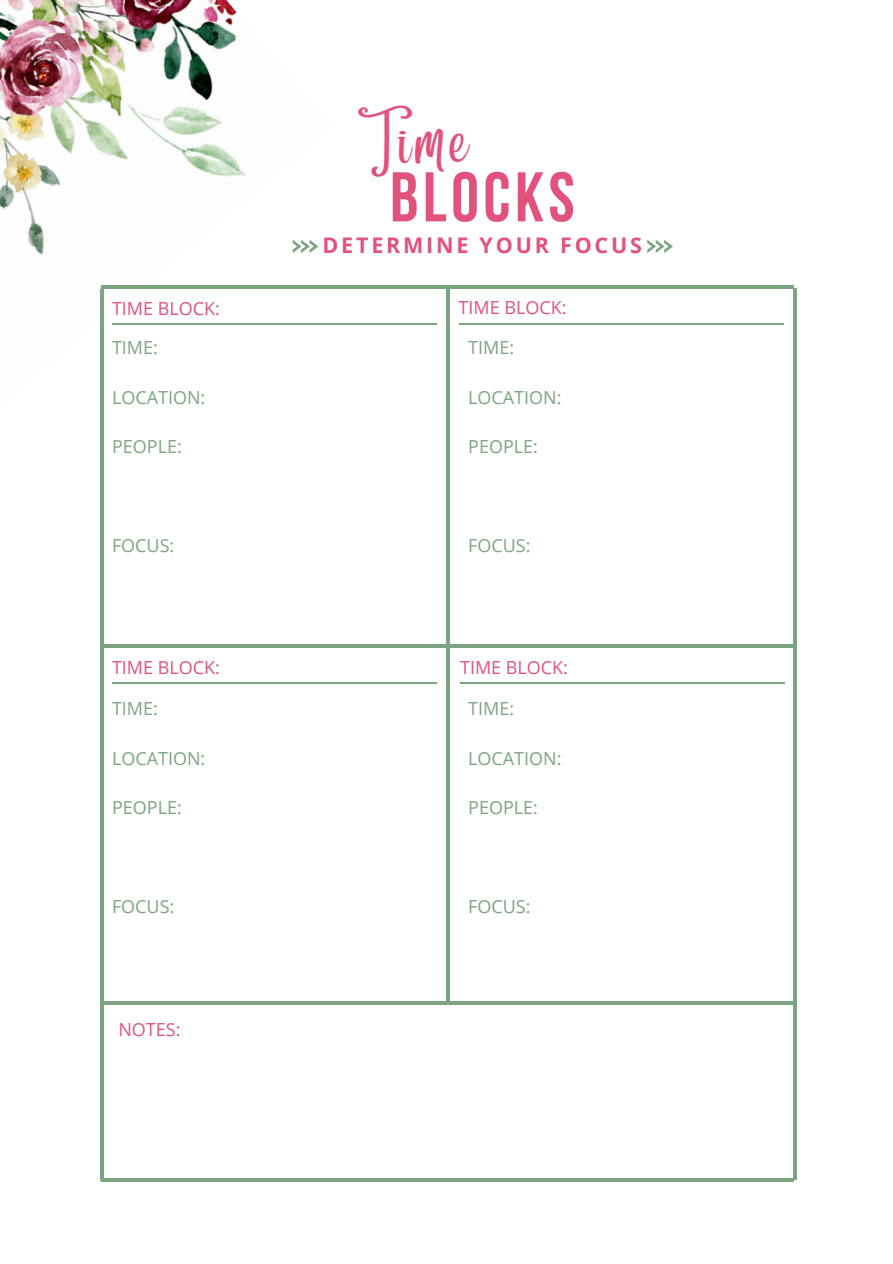
<style>
.page{position:relative;width:893px;height:1264px;background:#fff}
.page>*{position:absolute;margin:0;border:0;box-sizing:border-box;transform-origin:0 0}
.t1{font:700 70.05px "Bebas Neue";letter-spacing:.065em;color:#e1527d}
.t2{font:49.05px "Angelina";color:#e1527d}
.t3{font:700 21.45px "Open Sans";letter-spacing:.13em;color:#e1527d}
.t4{font:18px "Open Sans";color:#7da481}
.t5{font:18px "Open Sans";color:#e1527d}
</style>
<div class="page">
<img style="left:0;top:0;width:332px;height:514px">
<hr style="left:101px;top:286px;width:692px;height:3px;background:#7da481">
<hr style="left:102px;top:644px;width:692px;height:4px;background:#7da481">
<hr style="left:100px;top:1001px;width:692px;height:3px;background:#7da481">
<svg style="left:102px;top:1177px;width:692px;height:4px;fill:#7da481"></svg>
<hr style="left:446px;top:288px;width:4px;height:714px;background:#7da481">
<hr style="left:100px;top:290px;width:3px;height:890px;background:#7da481">
<hr style="left:793px;top:288px;width:3px;height:891px;background:#7da481">
<hr style="left:112px;top:323px;width:325px;height:1px;background:#7da481">
<hr style="left:458px;top:323px;width:325px;height:1px;background:#7da481">
<hr style="left:460px;top:682px;width:324px;height:2px;background:#7da481">
<hr style="left:112px;top:682px;width:325px;height:2px;background:#7da481">
<svg style="left:647px;top:240px;width:26px;height:13px"></svg>
<svg style="left:292px;top:240px;width:26px;height:13px"></svg>
<h2 class="t2" style="left:358px;top:132px;width:113px">Time</h2>
<h1 class="t1" style="left:390px;top:169px;width:186px">BLOCKS</h1>
<p class="t3" style="left:322px;top:230px;width:321px">DETERMINE YOUR FOCUS</p>
<p class="t5" style="left:112px;top:296px;width:109px">TIME BLOCK:</p>
<p class="t5" style="left:458px;top:295px;width:109px">TIME BLOCK:</p>
<p class="t4" style="left:112px;top:335px;width:47px">TIME:</p>
<p class="t4" style="left:112px;top:384px;width:95px">LOCATION:</p>
<p class="t4" style="left:112px;top:434px;width:71px">PEOPLE:</p>
<p class="t4" style="left:112px;top:533px;width:64px">FOCUS:</p>
<p class="t4" style="left:468px;top:335px;width:47px">TIME:</p>
<p class="t4" style="left:468px;top:384px;width:95px">LOCATION:</p>
<p class="t4" style="left:468px;top:434px;width:71px">PEOPLE:</p>
<p class="t4" style="left:468px;top:533px;width:64px">FOCUS:</p>
<p class="t5" style="left:112px;top:655px;width:109px">TIME BLOCK:</p>
<p class="t5" style="left:460px;top:655px;width:109px">TIME BLOCK:</p>
<p class="t4" style="left:112px;top:696px;width:47px">TIME:</p>
<p class="t4" style="left:112px;top:745px;width:95px">LOCATION:</p>
<p class="t4" style="left:112px;top:794px;width:71px">PEOPLE:</p>
<p class="t4" style="left:112px;top:893px;width:64px">FOCUS:</p>
<p class="t5" style="left:118px;top:1016px;width:64px">NOTES:</p>
<p class="t4" style="left:468px;top:696px;width:47px">TIME:</p>
<p class="t4" style="left:468px;top:745px;width:95px">LOCATION:</p>
<p class="t4" style="left:468px;top:794px;width:71px">PEOPLE:</p>
<p class="t4" style="left:468px;top:893px;width:64px">FOCUS:</p>
</div>
